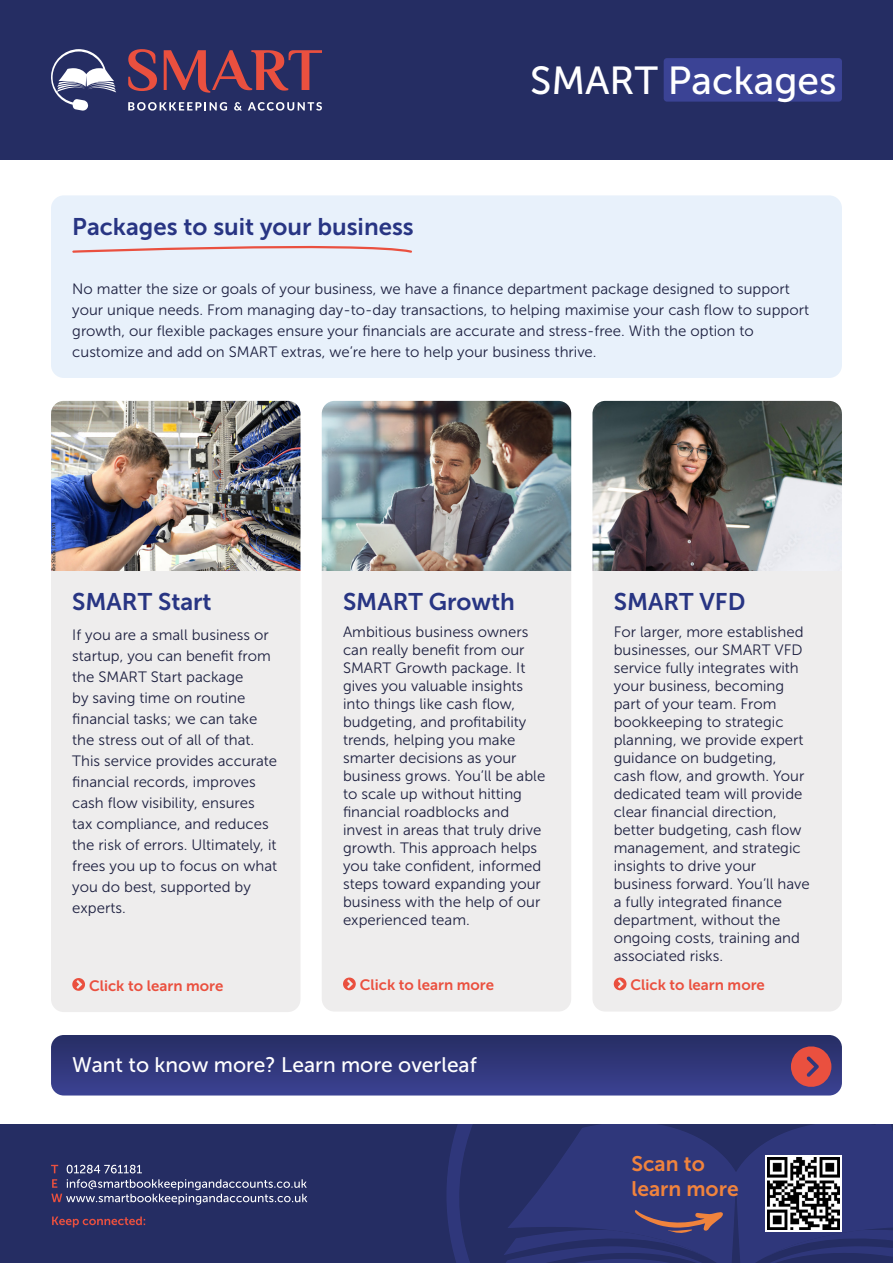
<style>
.page{position:relative;width:893px;height:1263px;background:#fff}
.page>*{position:absolute;margin:0;border:0;box-sizing:border-box;transform-origin:0 0}
.t1{font:39px "Museo Sans 500";color:#fff}
.t2{font:24px "Museo Sans 700";color:#283583}
.t3{font:21px "Museo Sans 500";color:#fff}
.t4{font:21px/25.2px "Museo Sans 700";color:#f0833d}
.t5{font:15px/18px "Museo Sans 300";color:#1d2040}
.t6{font:15px "Museo Sans 700";color:#ea503f}
</style>
<div class="page">
<div style="left:0;top:1125px;width:893px;height:138px;background:#252d63"></div>
<svg style="left:446px;top:1125px;width:447px;height:138px;fill:#2f377b"></svg>
<svg style="left:496px;top:1209px;width:233px;height:54px"></svg>
<svg style="left:52px;top:1216px;width:93px;height:11px"></svg>
<svg style="left:51px;top:1179px;width:256px;height:26px"></svg>
<svg style="left:67px;top:1165px;width:75px;height:8px"></svg>
<svg style="left:51px;top:1165px;width:7px;height:8px"></svg>
<svg style="left:765px;top:1155px;width:77px;height:77px"></svg>
<img style="left:768px;top:1158px;width:72px;height:72px">
<div style="left:0;top:0;width:893px;height:160px;background:#252d63"></div>
<svg style="left:128px;top:49px;width:29px;height:42px"></svg>
<svg style="left:164px;top:50px;width:158px;height:43px"></svg>
<svg style="left:51px;top:49px;width:65px;height:62px"></svg>
<svg style="left:128px;top:102px;width:99px;height:9px"></svg>
<svg style="left:234px;top:102px;width:8px;height:9px"></svg>
<svg style="left:248px;top:102px;width:74px;height:9px"></svg>
<div style="left:664px;top:58px;width:178px;height:44px;background:#3b4395;border-radius:3px"></div>
<div style="left:51px;top:571px;width:249px;height:441px;background:#eeeded"></div>
<svg style="left:72px;top:978px;width:13px;height:13px"></svg>
<div style="left:322px;top:571px;width:249px;height:440px;background:#eeeded"></div>
<svg style="left:343px;top:977px;width:13px;height:13px"></svg>
<div style="left:593px;top:571px;width:249px;height:440px;background:#eeeded"></div>
<svg style="left:614px;top:977px;width:12px;height:13px"></svg>
<img style="left:51px;top:401px;width:249px;height:170px">
<img style="left:322px;top:401px;width:249px;height:170px">
<img style="left:592px;top:401px;width:250px;height:170px">
<svg style="left:51px;top:1035px;width:791px;height:60px;background:#31377b"></svg>
<svg style="left:791px;top:1045px;width:40px;height:43px;background:#b04851"></svg>
<div style="left:51px;top:195px;width:791px;height:183px;background:#e8f1fb;border-radius:13px"></div>
<svg style="left:72px;top:245px;width:340px;height:8px"></svg>
<h2 class="t2" style="left:72px;top:213px;width:343px">Packages to suit your business</h2>
<h1 class="t1" style="left:530px;top:59px;width:308px">SMART Packages</h1>
<p class="t5" style="left:72px;top:278px;width:738px;line-height:21px">No matter the size or goals of your business, we have a finance department package designed to support your unique needs. From managing day-to-day transactions, to helping maximise your cash flow to support growth, our flexible packages ensure your financials are accurate and stress-free. With the option to customize and add on SMART extras, we’re here to help your business thrive.</p>
<h2 class="t2" style="left:72px;top:589px;width:141px">SMART Start</h2>
<p class="t5" style="left:72px;top:624px;width:206px;line-height:21px">If you are a small business or startup, you can benefit from the SMART Start package<br>by saving time on routine financial tasks; we can take the stress out of all of that.<br>This service provides accurate financial records, improves cash flow visibility, ensures tax compliance, and reduces the risk of errors. Ultimately, it frees you up to focus on what you do best, supported by experts.</p>
<p class="t6" style="left:89px;top:977px;width:136px">Click to learn more</p>
<h2 class="t2" style="left:343px;top:589px;width:173px">SMART Growth</h2>
<p class="t5" style="left:343px;top:623px;width:204px">Ambitious business owners can really benefit from our<br>SMART Growth package. It gives you valuable insights into things like cash flow, budgeting, and profitability trends, helping you make smarter decisions as your business grows. You’ll be able to scale up without hitting financial roadblocks and invest in areas that truly drive growth. This approach helps you take confident, informed steps toward expanding your business with the help of our experienced team.</p>
<p class="t6" style="left:360px;top:977px;width:136px">Click to learn more</p>
<h3 class="t3" style="left:72px;top:1053px;width:406px">Want to know more? Learn more overleaf</h3>
<h2 class="t2" style="left:614px;top:589px;width:133px">SMART VFD</h2>
<p class="t5" style="left:614px;top:623px;width:198px">For larger, more established businesses, our SMART VFD service fully integrates with your business, becoming part of your team. From bookkeeping to strategic planning, we provide expert guidance on budgeting, cash flow, and growth. Your dedicated team will provide clear financial direction, better budgeting, cash flow management, and strategic insights to drive your business forward. You’ll have a fully integrated finance department, without the ongoing costs, training and associated risks.</p>
<p class="t6" style="left:630px;top:977px;width:136px">Click to learn more</p>
<h3 class="t4" style="left:631px;top:1151px;width:109px">Scan to learn more</h3>
</div>
